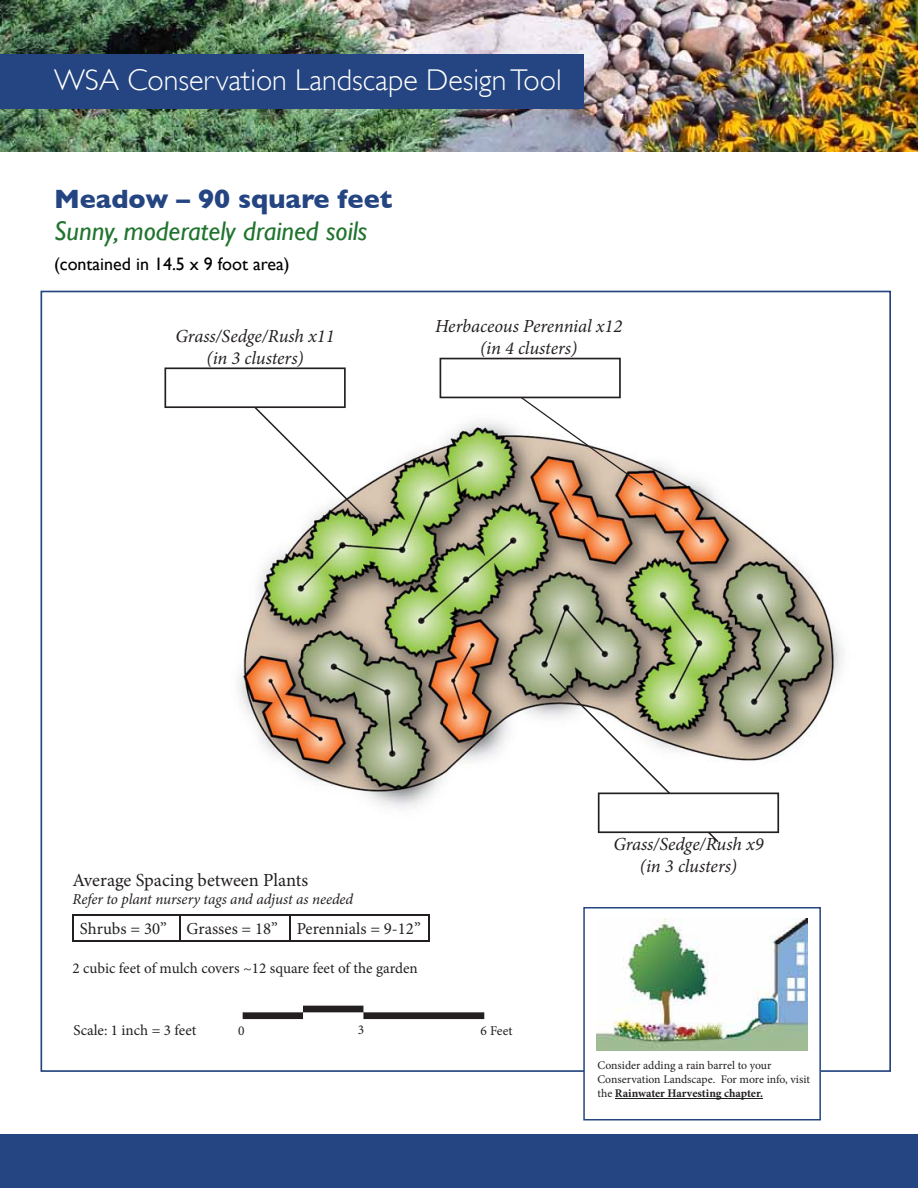
<style>
.page{position:relative;width:918px;height:1188px;background:#fff}
.page>*{position:absolute;margin:0;border:0;box-sizing:border-box;transform-origin:0 0}
.t1{font:300 30px "Gill Sans";color:#fff}
.t2{font:italic 27px "Gill Sans";color:#20742e}
.t3{font:700 27px "Gill Sans";color:#244581}
.t4{font:italic 18.45px/22.2px "Minion Pro";letter-spacing:-.01em;color:#231f20;text-align:center}
.t5{font:18.45px "Minion Pro";color:#231f20}
.t6{font:18px "Gill Sans";color:#000}
.t7{font:16.8px "Minion Pro";color:#231f20}
.t8{font:15.15px "Minion Pro";color:#231f20}
.t9{font:italic 15.15px "Minion Pro";letter-spacing:-.005em;color:#231f20}
.t10{font:13.5px "Minion Pro";color:#231f20}
.t11{font:11.7px/14.1px "Minion Pro";color:#231f20}
.s1{font-weight:700}
</style>
<div class="page">
<img style="left:0;top:0;width:918px;height:151px">
<div style="left:0;top:54px;width:583px;height:55px;background:#244581"></div>
<div style="left:0;top:1134px;width:918px;height:54px;background:#244581"></div>
<img style="left:236px;top:357px;width:607px;height:486px">
<svg style="left:243px;top:1006px;width:241px;height:13px"></svg>
<hr style="left:72px;top:914px;width:108px;height:2px;background:#231f20">
<hr style="left:72px;top:916px;width:2px;height:24px;background:#231f20">
<hr style="left:180px;top:914px;width:110px;height:2px;background:#231f20">
<hr style="left:179px;top:916px;width:2px;height:24px;background:#231f20">
<hr style="left:290px;top:914px;width:140px;height:2px;background:#231f20">
<hr style="left:289px;top:916px;width:2px;height:24px;background:#231f20">
<hr style="left:428px;top:916px;width:2px;height:24px;background:#231f20">
<hr style="left:72px;top:940px;width:358px;height:2px;background:#231f20">
<svg style="left:164px;top:367px;width:204px;height:153px"></svg>
<svg style="left:440px;top:358px;width:203px;height:127px"></svg>
<svg style="left:550px;top:673px;width:229px;height:169px"></svg>
<img style="left:597px;top:919px;width:211px;height:132px">
<hr style="left:615px;top:1098px;width:148px;height:1px;background:#231f20">
<div style="left:583px;top:907px;width:238px;height:213px;border:2px solid #244581"></div>
<h1 class="t1" style="left:54px;top:56px;width:509px">WSA Conservation Landscape Design Tool</h1>
<h2 class="t3" style="left:54px;top:183px;width:340px">Meadow – 90 square feet</h2>
<h2 class="t2" style="left:54px;top:215px;width:315px">Sunny, moderately drained soils</h2>
<h3 class="t6" style="left:54px;top:253px;width:237px">(contained in 14.5 x 9 foot area)</h3>
<h3 class="t4" style="left:176px;top:325px;width:160px">Grass/Sedge/Rush x11 (in 3 clusters)</h3>
<h3 class="t4" style="left:435px;top:315px;width:189px">Herbaceous Perennial x12 (in 4 clusters)</h3>
<h3 class="t5" style="left:72px;top:868px;width:237px">Average Spacing between Plants</h3>
<p class="t9" style="left:72px;top:889px;width:282px">Refer to plant nursery tags and adjust as needed</p>
<h3 class="t7" style="left:80px;top:917px;width:342px">Shrubs = 30” Grasses = 18” Perennials = 9-12”</h3>
<p class="t8" style="left:72px;top:958px;width:347px">2 cubic feet of mulch covers ~12 square feet of the garden</p>
<h3 class="t4" style="left:613px;top:833px;width:152px">Grass/Sedge/Rush x9 (in 3 clusters)</h3>
<p class="t8" style="left:73px;top:1020px;width:125px">Scale: 1 inch = 3 feet</p>
<p class="t10" style="left:238px;top:1022px;width:8px">0</p>
<p class="t10" style="left:358px;top:1021px;width:8px">3</p>
<p class="t10" style="left:481px;top:1022px;width:33px">6 Feet</p>
<p class="t11" style="left:598px;top:1059px;width:214px">Consider adding a rain barrel to your<br>Conservation Landscape. For more info, visit the <span class="s1">Rainwater Harvesting chapter.</span></p>
</div>
